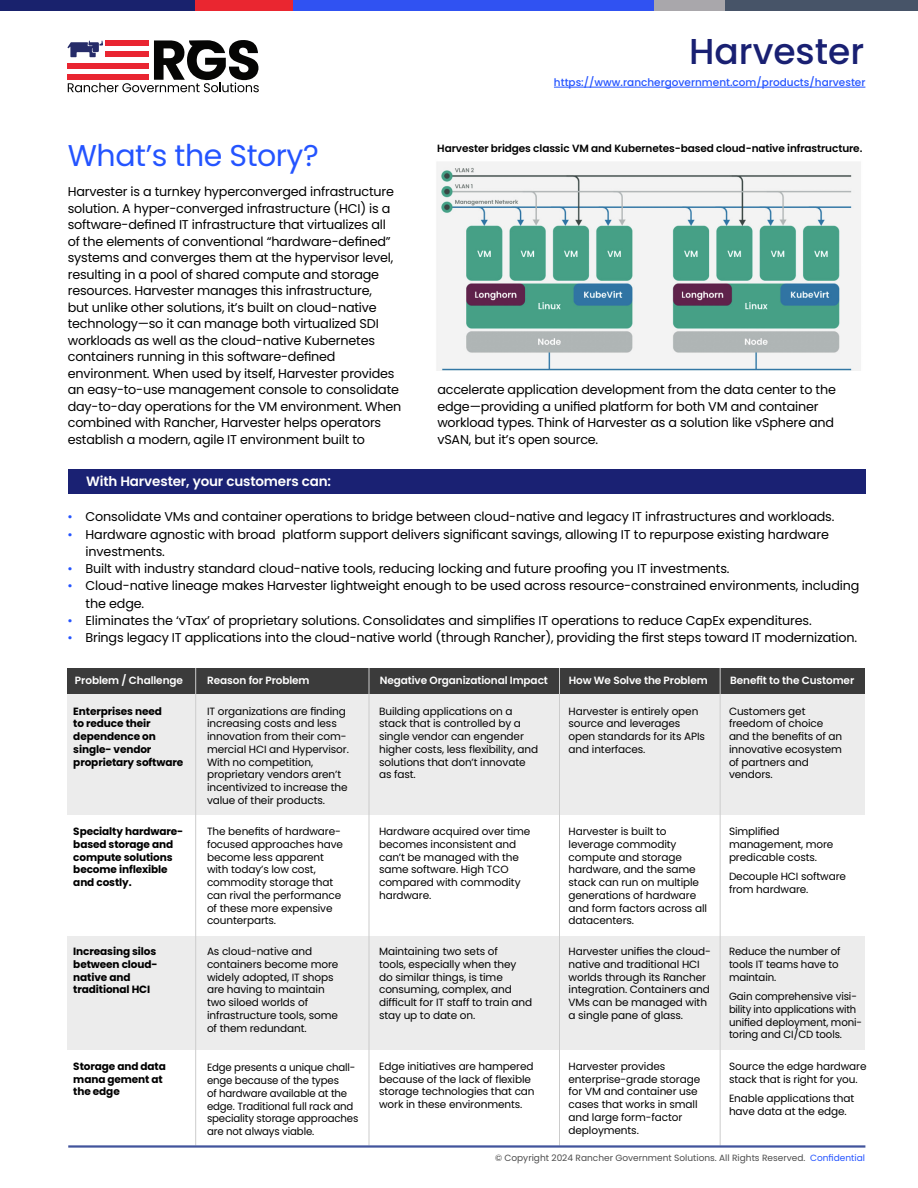
<style>
.page{position:relative;width:918px;height:1188px;background:#fff}
.page>*{position:absolute;margin:0;border:0;box-sizing:border-box;transform-origin:0 0}
.t1{font:500 36px "Poppins";color:#192072}
.t2{font:30px "Poppins";letter-spacing:-.015em;color:#2454ff}
.t3{font:600 13.5px "Poppins";letter-spacing:-.01em;color:#fff}
.t4{font:12.75px/16.5px "Poppins";letter-spacing:-.015em;color:#000}
.t5{font:10.5px/12.8px "Poppins";letter-spacing:-.01em;color:#000}
.t6{font:700 10.5px/12.8px "Poppins";letter-spacing:-.01em;color:#000}
.t7{font:600 10.5px "Poppins";letter-spacing:-.01em;color:#fff}
.t8{font:600 10.5px "Poppins";letter-spacing:-.01em;color:#000}
.t9{font:500 10.5px "Poppins";color:#2454ff}
.t10{font:10.5px "Poppins";letter-spacing:-.01em;color:#000;scale:.95 1}
.t11{font:9px "Poppins";color:#4d4d4d}
.s1{color:#2454ff}
</style>
<div class="page">
<div style="left:725px;top:0;width:193px;height:11px;background:#475468"></div>
<div style="left:654px;top:0;width:71px;height:11px;background:#a9a7ab"></div>
<div style="left:293px;top:0;width:361px;height:11px;background:#3052f2"></div>
<div style="left:195px;top:0;width:98px;height:11px;background:#ea2630"></div>
<div style="left:0;top:0;width:195px;height:11px;background:#19226d"></div>
<hr style="left:554px;top:87px;width:311px;height:1px;background:#2454ff">
<div style="left:68px;top:469px;width:797px;height:24px;background:#1a2173"></div>
<div style="left:68px;top:689px;width:797px;height:126px;background:#ececec"></div>
<div style="left:68px;top:937px;width:797px;height:113px;background:#ececec"></div>
<div style="left:68px;top:668px;width:797px;height:26px;background:#3b3b3b"></div>
<hr style="left:195px;top:668px;width:1px;height:478px;background:#ccc">
<hr style="left:369px;top:668px;width:1px;height:478px;background:#ccc">
<hr style="left:559px;top:668px;width:1px;height:478px;background:#ccc">
<hr style="left:720px;top:668px;width:1px;height:478px;background:#ccc">
<hr style="left:68px;top:1145px;width:797px;height:3px;background:#42549c">
<img style="left:437px;top:162px;width:424px;height:208px">
<svg style="left:67px;top:40px;width:192px;height:52px"></svg>
<p class="t1" style="left:689px;top:31px;width:177px">Harvester</p>
<p class="t2" style="left:68px;top:138px;width:252px">What’s the Story?</p>
<p class="t4" style="left:68px;top:184px;width:335px">Harvester is a turnkey hyperconverged infrastructure solution. A hyper-converged infrastructure (HCI) is a software-defined IT infrastructure that virtualizes all<br>of the elements of conventional “hardware-defined” systems and converges them at the hypervisor level, resulting in a pool of shared compute and storage resources. Harvester manages this infrastructure,<br>but unlike other solutions, it’s built on cloud-native technology—so it can manage both virtualized SDI workloads as well as the cloud-native Kubernetes containers running in this software-defined environment. When used by itself, Harvester provides an easy-to-use management console to consolidate day-to-day operations for the VM environment. When combined with Rancher, Harvester helps operators establish a modern, agile IT environment built to</p>
<p class="t3" style="left:86px;top:474px;width:246px">With Harvester, your customers can:</p>
<p class="t9" style="left:554px;top:77px;width:313px">https://www.ranchergovernment.com/products/harvester</p>
<p class="t8" style="left:437px;top:142px;width:427px">Harvester bridges classic VM and Kubernetes-based cloud-native infrastructure.</p>
<p class="t4" style="left:437px;top:382px;width:400px">accelerate application development from the data center to the edge—providing a unified platform for both VM and container workload types. Think of Harvester as a solution like vSphere and vSAN, but it’s open source.</p>
<p class="t4" style="left:68px;top:509px;width:769px"><span class="s1">•</span> Consolidate VMs and container operations to bridge between cloud-native and legacy IT infrastructures and workloads.</p>
<p class="t4" style="left:86px;top:526px;width:745px;line-height:17.2px;text-indent:-18px"><span class="s1">•</span> Hardware agnostic with broad platform support delivers significant savings, allowing IT to repurpose existing hardware investments.</p>
<p class="t4" style="left:68px;top:560px;width:664px"><span class="s1">•</span> Built with industry standard cloud-native tools, reducing locking and future proofing you IT investments.</p>
<p class="t4" style="left:86px;top:577px;width:776px;line-height:17.2px;text-indent:-18px"><span class="s1">•</span> Cloud-native lineage makes Harvester lightweight enough to be used across resource-constrained environments, including the edge.</p>
<p class="t4" style="left:68px;top:612px;width:746px"><span class="s1">•</span> Eliminates the ‘vTax’ of proprietary solutions. Consolidates and simplifies IT operations to reduce CapEx expenditures.</p>
<p class="t4" style="left:68px;top:629px;width:791px"><span class="s1">•</span> Brings legacy IT applications into the cloud-native world (through Rancher), providing the first steps toward IT modernization.</p>
<p class="t7" style="left:75px;top:674px;width:110px">Problem / Challenge</p>
<p class="t7" style="left:207px;top:674px;width:104px">Reason for Problem</p>
<p class="t7" style="left:380px;top:674px;width:170px">Negative Organizational Impact</p>
<p class="t7" style="left:569px;top:674px;width:141px">How We Solve the Problem</p>
<p class="t7" style="left:730px;top:674px;width:126px">Benefit to the Customer</p>
<p class="t6" style="left:73px;top:705px;width:112px">Enterprises need<br>to reduce their dependence on single- vendor proprietary software</p>
<p class="t5" style="left:207px;top:705px;width:143px">IT organizations are finding increasing costs and less innovation from their com&shy;mercial HCI and Hypervisor.<br>With no competition, proprietary vendors aren’t incentivized to increase the value of their products.</p>
<p class="t5" style="left:207px;top:825px;width:137px">The benefits of hardware&shy;focused approaches have become less apparent with today’s low cost, commodity storage that can rival the performance of these more expensive counterparts.</p>
<p class="t5" style="left:207px;top:945px;width:133px">As cloud-native and containers become more widely adopted, IT shops are having to maintain two siloed worlds of infrastructure tools, some of them redundant.</p>
<p class="t5" style="left:207px;top:1061px;width:153px">Edge presents a unique chall&shy;enge because of the types<br>of hardware available at the edge. Traditional full rack and speciality storage approaches are not always viable.</p>
<p class="t5" style="left:379px;top:705px;width:161px">Building applications on a stack that is controlled by a single vendor can engender higher costs, less flexibility, and solutions that don’t innovate as fast.</p>
<p class="t5" style="left:569px;top:705px;width:138px">Harvester is entirely open source and leverages open standards for its APIs and interfaces.</p>
<p class="t5" style="left:729px;top:705px;width:115px">Customers get freedom of choice and the benefits of an innovative ecosystem of partners and vendors.</p>
<p class="t6" style="left:73px;top:825px;width:112px">Specialty hardware&shy;based storage and compute solutions become inflexible and costly.</p>
<p class="t5" style="left:729px;top:825px;width:106px">Simplified management, more predicable costs.</p>
<p class="t5" style="left:729px;top:870px;width:119px">Decouple HCI software from hardware.</p>
<p class="t5" style="left:379px;top:825px;width:153px">Hardware acquired over time becomes inconsistent and can’t be managed with the same software. High TCO compared with commodity hardware.</p>
<p class="t5" style="left:569px;top:825px;width:140px">Harvester is built to leverage commodity compute and storage hardware, and the same stack can run on multiple generations of hardware and form factors across all datacenters.</p>
<p class="t5" style="left:569px;top:945px;width:144px">Harvester unifies the cloud&shy;native and traditional HCI worlds through its Rancher integration. Containers and<br>VMs can be managed with a single pane of glass.</p>
<p class="t6" style="left:73px;top:945px;width:86px">Increasing silos between cloud&shy;native and traditional HCI</p>
<p class="t5" style="left:379px;top:945px;width:155px">Maintaining two sets of<br>tools, especially when they do similar things, is time consuming, complex, and difficult for IT staff to train and stay up to date on.</p>
<p class="t5" style="left:729px;top:945px;width:113px">Reduce the number of tools IT teams have to maintain.</p>
<p class="t5" style="left:729px;top:990px;width:129px">Gain comprehensive visi-</p>
<p class="t10" style="left:729px;top:1003px;width:135px">bility into applications with</p>
<p class="t5" style="left:729px;top:1016px;width:135px">unified deployment, moni&shy;toring and CI/CD tools.</p>
<p class="t5" style="left:729px;top:1060px;width:139px">Source the edge hardware stack that is right for you.</p>
<p class="t5" style="left:729px;top:1092px;width:127px">Enable applications that have data at the edge.</p>
<p class="t5" style="left:379px;top:1060px;width:157px">Edge initiatives are hampered because of the lack of flexible storage technologies that can work in these environments.</p>
<p class="t5" style="left:569px;top:1060px;width:133px">Harvester provides enterprise-grade storage for VM and container use cases that works in small and large form-factor deployments.</p>
<p class="t6" style="left:73px;top:1060px;width:94px">Storage and data mana gement at the edge</p>
<p class="t11" style="left:495px;top:1152px;width:371px">© Copyright 2024 Rancher Government Solutions. All Rights Reserved. <span class="s1">Confidential</span></p>
</div>
